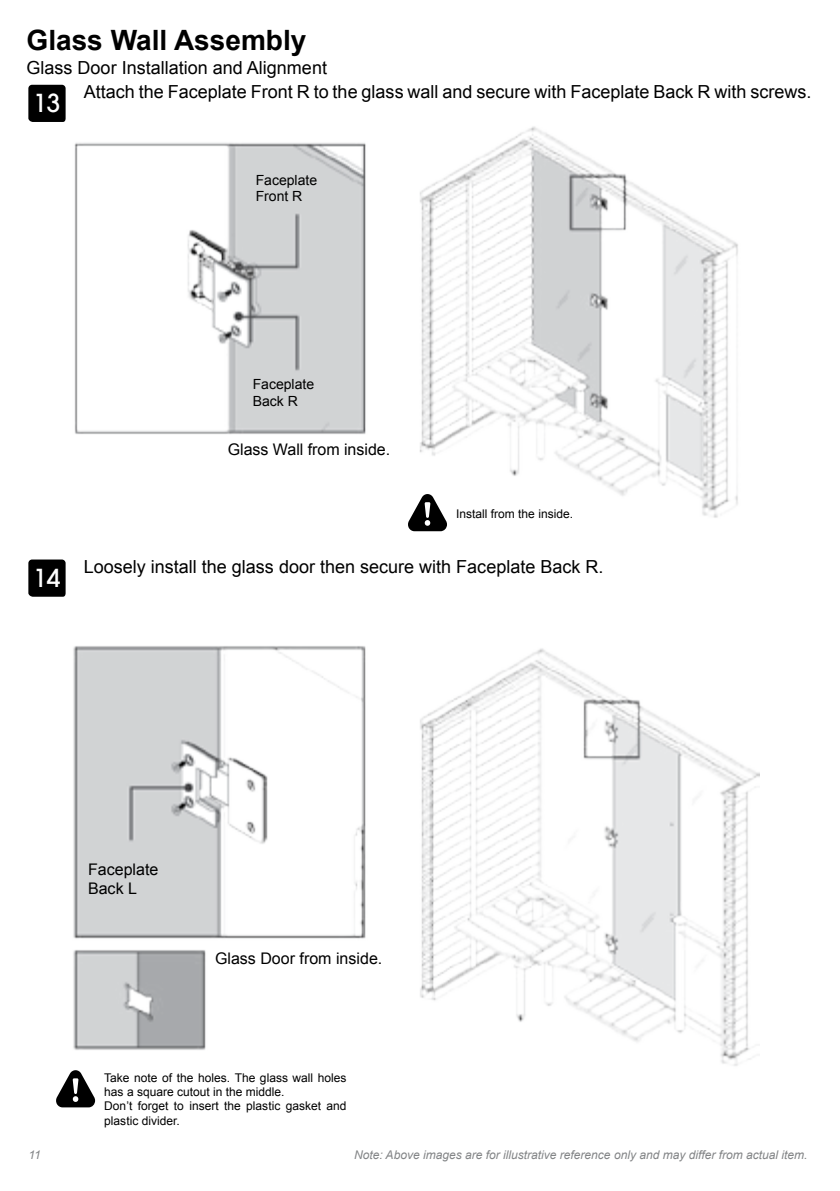
<style>
.page{position:relative;width:840px;height:1191px;background:#fff}
.page>*{position:absolute;margin:0;border:0;box-sizing:border-box;transform-origin:0 0}
.t1{font:700 28px "Arial";color:#000}
.t2{font:500 24.8px "Avant Garde LT";color:#fff}
.t3{font:18px/24px "Arial";color:#000}
.t4{font:16px/19.2px "Arial";color:#000}
.t5{font:14px/16.8px "Arial";color:#000}
.t6{font:12px/14.4px "Arial";color:#000}
.t7{font:italic 12px "Arial";color:#828486}
</style>
<div class="page">
<img style="left:31px;top:84px;width:728px;height:1024px">
<svg style="left:56px;top:1070px;width:39px;height:37px"></svg>
<svg style="left:407px;top:494px;width:40px;height:37px"></svg>
<svg style="left:28px;top:85px;width:38px;height:37px"></svg>
<svg style="left:28px;top:559px;width:38px;height:38px"></svg>
<h1 class="t1" style="left:27px;top:29px;width:281px">Glass Wall Assembly</h1>
<p class="t3" style="left:84px;top:57px;width:729px;text-indent:-57px">Glass Door Installation and Alignment<br>Attach the Faceplate Front R to the glass wall and secure with Faceplate Back R with screws.</p>
<h2 class="t2" style="left:33px;top:89px;width:29px">13</h2>
<p class="t5" style="left:255px;top:173px;width:63px">Faceplate<br>Front R</p>
<p class="t5" style="left:252px;top:377px;width:63px">Faceplate<br>Back R</p>
<h2 class="t2" style="left:33px;top:564px;width:29px">14</h2>
<p class="t4" style="left:227px;top:441px;width:164px">Glass Wall from inside.</p>
<p class="t6" style="left:456px;top:507px;width:118px">Install from the inside.</p>
<p class="t3" style="left:84px;top:556px;width:521px">Loosely install the glass door then secure with Faceplate Back R.</p>
<p class="t4" style="left:88px;top:860px;width:72px">Faceplate<br>Back L</p>
<p class="t4" style="left:215px;top:950px;width:169px">Glass Door from inside.</p>
<p class="t6" style="left:104px;top:1071px;width:244px">Take note of the holes. The glass wall holes has a square cutout in the middle.<br>Don’t forget to insert the plastic gasket and plastic divider.</p>
<p class="t7" style="left:28px;top:1150px;width:14px">11</p>
<p class="t7" style="left:354px;top:1150px;width:455px">Note: Above images are for illustrative reference only and may differ from actual item.</p>
</div>
